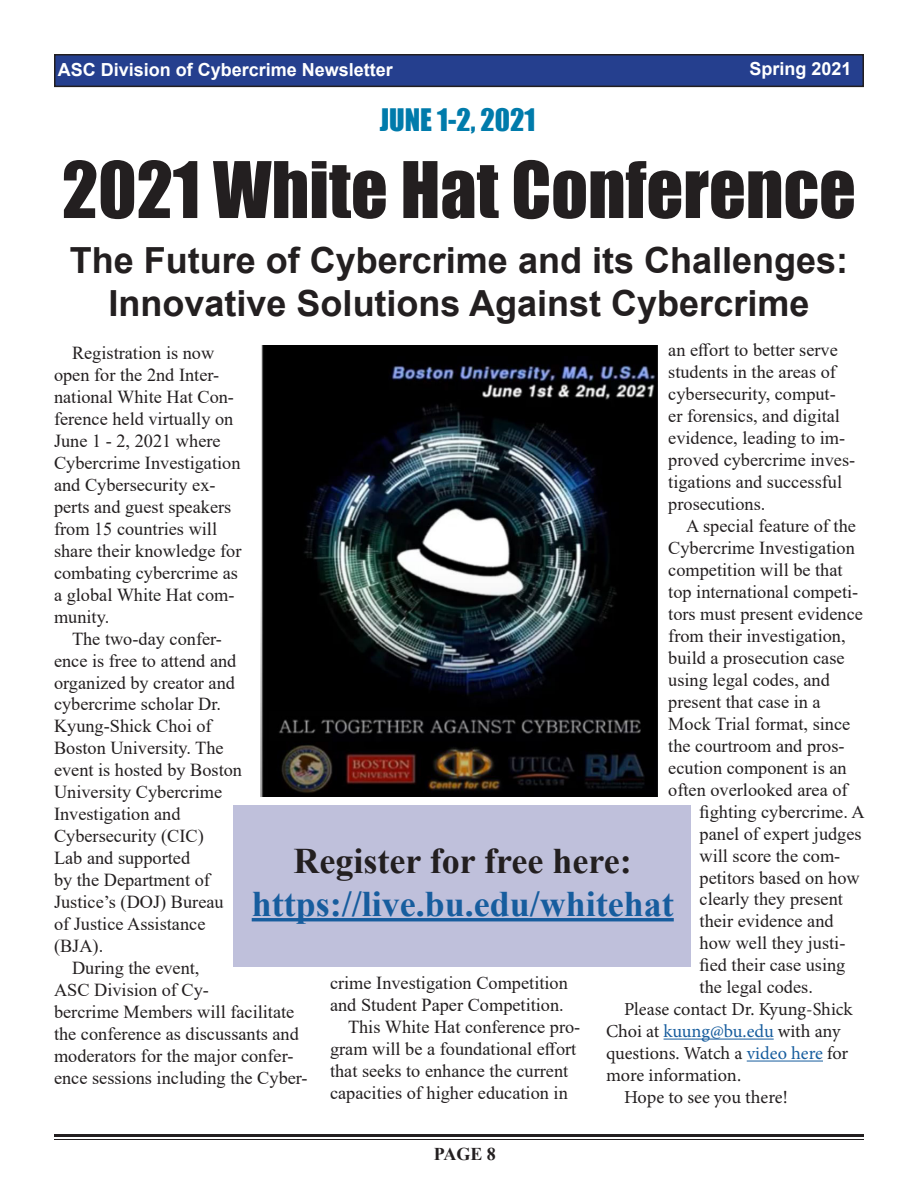
<style>
.page{position:relative;width:918px;height:1188px;background:#fff}
.page>*{position:absolute;margin:0;border:0;box-sizing:border-box;transform-origin:0 0}
.t1{font:72px "Impact";color:#231f20}
.t2{font:700 36px "Arial";color:#231f20}
.t3{font:700 36px "Times New Roman";color:#175d9e}
.t4{font:700 36px "Times New Roman";color:#231f20}
.t5{font:28.5px "Impact";color:#007bab}
.t6{font:18.3px/21.9px "Times New Roman";color:#231f20}
.t7{font:18.3px/21.9px "Minion Pro";letter-spacing:-.005em;color:#231f20}
.t8{font:700 18px "Arial";color:#fff}
.t9{font:700 18px "Times New Roman";color:#231f20}
.s1{color:#175d9e}
</style>
<div class="page">
<div style="left:55px;top:55px;width:808px;height:31px;background:#253f8e"></div>
<div style="left:54px;top:54px;width:810px;height:33px;border:2px solid #231f20"></div>
<hr style="left:54px;top:1134px;width:810px;height:3px;background:#231f20">
<hr style="left:54px;top:1139px;width:810px;height:1px;background:#231f20">
<img style="left:260px;top:345px;width:398px;height:451px">
<div style="left:233px;top:805px;width:458px;height:162px;background:#bfc0db"></div>
<hr style="left:252px;top:918px;width:422px;height:3px;background:#175d9e">
<hr style="left:664px;top:1039px;width:110px;height:1px;background:#175d9e">
<hr style="left:747px;top:1061px;width:76px;height:1px;background:#175d9e">
<p class="t8" style="left:58px;top:57px;width:337px">ASC Division of Cybercrime Newsletter</p>
<p class="t8" style="left:749px;top:56px;width:104px">Spring 2021</p>
<p class="t5" style="left:380px;top:97px;width:157px">JUNE 1-2, 2021</p>
<p class="t1" style="left:62px;top:134px;width:795px">2021 White Hat Conference</p>
<p class="t2" style="left:70px;top:235px;width:780px">The Future of Cybercrime and its Challenges:</p>
<p class="t2" style="left:109px;top:278px;width:702px">Innovative Solutions Against Cybercrime</p>
<p class="t6" style="left:54px;top:341px;width:189px;text-indent:18px">Registration is now open for the 2nd Inter&shy;national White Hat Con&shy;ference held virtually on<br>June 1 - 2, 2021 where<br>Cybercrime Investigation and Cybersecurity ex&shy;perts and guest speakers from 15 countries will share their knowledge for combating cybercrime as a global White Hat com&shy;munity.</p>
<p class="t6" style="left:54px;top:627px;width:190px;text-indent:18px">The two-day confer&shy;ence is free to attend and organized by creator and cybercrime scholar Dr.<br>Kyung-Shick Choi of<br>Boston University. The event is hosted by Boston<br>University Cybercrime<br>Investigation and<br>Cybersecurity (CIC)<br>Lab and supported<br>by the Department of<br>Justice’s (DOJ) Bureau of Justice Assistance (BJA).</p>
<p class="t6" style="left:54px;top:956px;width:255px;text-indent:18px">During the event,<br>ASC Division of Cy-<br>bercrime Members will facilitate the conference as discussants and moderators for the major confer&shy;ence sessions including the Cyber-</p>
<p class="t6" style="left:668px;top:339px;width:188px">an effort to better serve students in the areas of cybersecurity, comput-<br>er forensics, and digital evidence, leading to im&shy;proved cybercrime inves&shy;tigations and successful prosecutions.</p>
<p class="t6" style="left:686px;top:515px;width:171px">A special feature of the</p>
<p class="t6" style="left:668px;top:536px;width:188px">Cybercrime Investigation</p>
<p class="t6" style="left:668px;top:558px;width:176px">competition will be that</p>
<p class="t6" style="left:668px;top:580px;width:192px">top international competi-</p>
<p class="t6" style="left:668px;top:602px;width:196px">tors must present evidence</p>
<p class="t6" style="left:668px;top:624px;width:179px">from their investigation,</p>
<p class="t6" style="left:668px;top:646px;width:178px">build a prosecution case</p>
<p class="t6" style="left:668px;top:668px;width:163px">using legal codes, and</p>
<p class="t6" style="left:668px;top:690px;width:154px">present that case in a</p>
<p class="t6" style="left:668px;top:712px;width:183px">Mock Trial format, since</p>
<p class="t6" style="left:668px;top:734px;width:178px">the courtroom and pros-</p>
<p class="t6" style="left:668px;top:756px;width:180px">ecution component is an</p>
<p class="t6" style="left:668px;top:778px;width:181px">often overlooked area of</p>
<p class="t6" style="left:700px;top:800px;width:167px">fighting cybercrime. A</p>
<p class="t6" style="left:700px;top:822px;width:164px">panel of expert judges</p>
<p class="t6" style="left:700px;top:844px;width:142px">will score the com-</p>
<p class="t6" style="left:700px;top:866px;width:162px">petitors based on how</p>
<p class="t6" style="left:700px;top:888px;width:145px">clearly they present</p>
<p class="t6" style="left:700px;top:910px;width:136px">their evidence and</p>
<p class="t6" style="left:700px;top:932px;width:147px">how well they justi-</p>
<p class="t6" style="left:700px;top:954px;width:147px">fied their case using</p>
<p class="t6" style="left:700px;top:976px;width:115px">the legal codes.</p>
<p class="t7" style="left:606px;top:999px;width:248px;text-indent:18px">Please contact Dr. Kyung-Shick<br>Choi at <span class="s1">kuung@bu.edu</span> with any questions. Watch a <span class="s1">video here</span> for more information.</p>
<p class="t7" style="left:624px;top:1086px;width:165px">Hope to see you there!</p>
<p class="t4" style="left:294px;top:835px;width:340px">Register for free here:</p>
<p class="t3" style="left:252px;top:878px;width:424px">https://live.bu.edu/whitehat</p>
<p class="t6" style="left:330px;top:971px;width:239px">crime Investigation Competition and Student Paper Competition.</p>
<p class="t6" style="left:330px;top:1015px;width:252px;text-indent:18px">This White Hat conference pro&shy;gram will be a foundational effort that seeks to enhance the current capacities of higher education in</p>
<p class="t9" style="left:434px;top:1141px;width:64px">PAGE 8</p>
</div>
